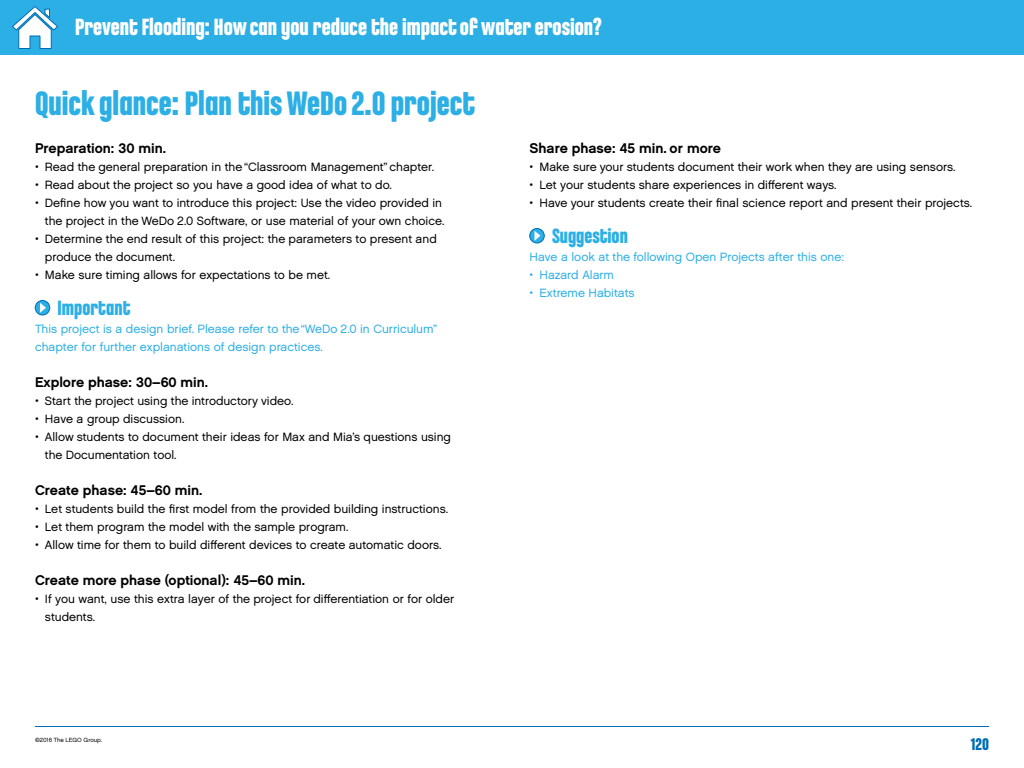
<style>
.page{position:relative;width:1024px;height:768px;background:#fff}
.page>*{position:absolute;margin:0;border:0;box-sizing:border-box;transform-origin:0 0}
.t1{font:700 36px "LEGO Chalet Comprime 80";color:#2cafe5}
.t2{font:700 25px "LEGO Chalet Comprime 80";color:#fff}
.t3{font:700 22px "LEGO Chalet Comprime 80";color:#2cafe5}
.t4{font:700 18px "LEGO Chalet Comprime 80";color:#006cb7}
.t5{font:700 14px "LEGO Chalet 60";color:#000}
.t6{font:12px/18px "LEGO Chalet 60";color:#000}
.t7{font:12px/18px "LEGO Chalet 60";color:#2cafe5}
.t8{font:6px "LEGO Chalet 60";color:#000}
</style>
<div class="page">
<div style="left:0;top:0;width:1024px;height:55px;background:#2cafe5"></div>
<hr style="left:35px;top:726px;width:954px;height:2px;background:#006cb7">
<svg style="left:12px;top:6px;width:46px;height:43px"></svg>
<div style="left:35px;top:300px;width:15px;height:15px;background:#2cafe5;border-radius:50%"></div>
<div style="left:35px;top:300px;width:15px;height:15px;border:1px solid #006cb7;border-radius:50%"></div>
<svg style="left:40px;top:303px;width:6px;height:10px"></svg>
<div style="left:530px;top:228px;width:14px;height:15px;background:#2cafe5;border-radius:50%"></div>
<div style="left:530px;top:228px;width:14px;height:15px;border:1px solid #006cb7;border-radius:50%"></div>
<svg style="left:534px;top:231px;width:6px;height:10px"></svg>
<h2 class="t2" style="left:75px;top:12px;width:529px">Prevent Flooding: How can you reduce the impact of water erosion?</h2>
<h1 class="t1" style="left:35px;top:82px;width:441px">Quick glance: Plan this WeDo 2.0 project</h1>
<p class="t5" style="left:35px;top:139px;width:133px">Preparation: 30 min.</p>
<p class="t6" style="left:35px;top:158px;width:401px">• Read the general preparation in the “Classroom Management” chapter.</p>
<p class="t6" style="left:35px;top:176px;width:359px">• Read about the project so you have a good idea of what to do.</p>
<p class="t6" style="left:35px;top:194px;width:411px;text-align:right">• Define how you want to introduce this project: Use the video provided in the project in the WeDo 2.0 Software, or use material of your own choice.</p>
<p class="t6" style="left:45px;top:230px;width:393px;text-indent:-10px">• Determine the end result of this project: the parameters to present and produce the document.</p>
<p class="t6" style="left:35px;top:266px;width:297px">• Make sure timing allows for expectations to be met.</p>
<h3 class="t3" style="left:58px;top:295px;width:74px">Important</h3>
<p class="t7" style="left:35px;top:320px;width:404px">This project is a design brief. Please refer to the “WeDo 2.0 in Curriculum” chapter for further explanations of design practices.</p>
<p class="t5" style="left:35px;top:373px;width:175px">Explore phase: 30–60 min.</p>
<p class="t6" style="left:35px;top:392px;width:260px">• Start the project using the introductory video.</p>
<p class="t6" style="left:35px;top:410px;width:151px">• Have a group discussion.</p>
<p class="t6" style="left:45px;top:428px;width:408px;text-indent:-10px">• Allow students to document their ideas for Max and Mia’s questions using the Documentation tool.</p>
<p class="t5" style="left:35px;top:481px;width:169px">Create phase: 45–60 min.</p>
<p class="t6" style="left:35px;top:500px;width:415px">• Let students build the first model from the provided building instructions.</p>
<p class="t6" style="left:35px;top:518px;width:315px">• Let them program the model with the sample program.</p>
<p class="t6" style="left:35px;top:536px;width:408px">• Allow time for them to build different devices to create automatic doors.</p>
<p class="t5" style="left:35px;top:571px;width:272px">Create more phase (optional): 45–60 min.</p>
<p class="t6" style="left:45px;top:590px;width:411px;text-indent:-10px">• If you want, use this extra layer of the project for differentiation or for older students.</p>
<p class="t5" style="left:530px;top:139px;width:193px">Share phase: 45 min. or more</p>
<p class="t6" style="left:530px;top:158px;width:428px">• Make sure your students document their work when they are using sensors.</p>
<p class="t6" style="left:530px;top:176px;width:309px">• Let your students share experiences in different ways.</p>
<p class="t6" style="left:530px;top:194px;width:444px">• Have your students create their final science report and present their projects.</p>
<h3 class="t3" style="left:552px;top:223px;width:77px">Suggestion</h3>
<p class="t7" style="left:530px;top:248px;width:316px">Have a look at the following Open Projects after this one:</p>
<p class="t7" style="left:530px;top:266px;width:86px">• Hazard Alarm</p>
<p class="t7" style="left:530px;top:284px;width:106px">• Extreme Habitats</p>
<p class="t8" style="left:35px;top:736px;width:69px">©2016 The LEGO Group.</p>
<h3 class="t4" style="left:971px;top:734px;width:20px">120</h3>
</div>
